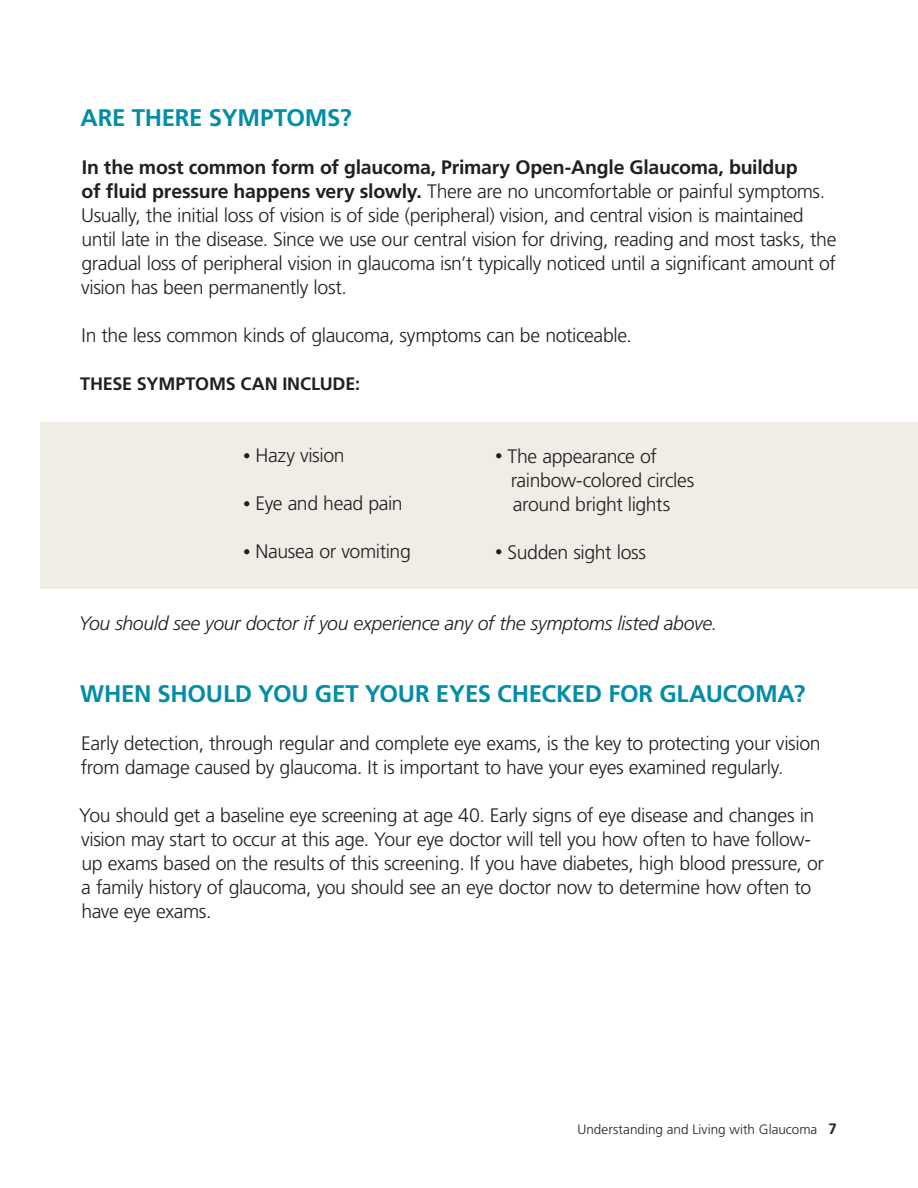
<style>
.page{position:relative;width:918px;height:1188px;background:#fff}
.page>*{position:absolute;margin:0;border:0;box-sizing:border-box;transform-origin:0 0}
.t1{font:700 24px "Frutiger LT Pro";letter-spacing:-.01em;color:#008da8}
.t2{font:300 19.5px/24px "Frutiger LT Pro";letter-spacing:-.02em;color:#231f20}
.t3{font:italic 300 19.5px "Frutiger LT Pro";letter-spacing:-.02em;color:#231f20}
.t4{font:700 18px "Frutiger LT Pro";letter-spacing:-.01em;color:#231f20}
.t5{font:300 13.5px "Frutiger LT Pro";color:#231f20}
.s1{font-weight:700}
.s2{font-size:15px}
.s3{font-weight:700;font-size:15px}
</style>
<div class="page">
<div style="left:40px;top:422px;width:878px;height:167px;background:#f0ece6"></div>
<p class="t1" style="left:81px;top:103px;width:273px">ARE THERE SYMPTOMS?</p>
<p class="t2" style="left:81px;top:155px;width:757px"><span class="s1">In the most common form of glaucoma, Primary Open-Angle Glaucoma, buildup<br>of fluid pressure happens very slowly.</span> There are no uncomfortable or painful symptoms.<br>Usually, the initial loss of vision is of side (peripheral) vision, and central vision is maintained until late in the disease. Since we use our central vision for driving, reading and most tasks, the gradual loss of peripheral vision in glaucoma isn’t typically noticed until a significant amount of vision has been permanently lost.</p>
<p class="t2" style="left:82px;top:323px;width:552px">In the less common kinds of glaucoma, symptoms can be noticeable.</p>
<p class="t4" style="left:80px;top:373px;width:281px">THESE SYMPTOMS CAN INCLUDE:</p>
<p class="t2" style="left:243px;top:443px;width:103px"><span class="s2">•</span> Hazy vision</p>
<p class="t2" style="left:243px;top:491px;width:161px"><span class="s2">•</span> Eye and head pain</p>
<p class="t2" style="left:243px;top:539px;width:169px"><span class="s2">•</span> Nausea or vomiting</p>
<p class="t2" style="left:511px;top:444px;width:185px;text-indent:-16px"><span class="s2">•</span> The appearance of rainbow-colored circles around bright lights</p>
<p class="t2" style="left:495px;top:540px;width:153px"><span class="s2">•</span> Sudden sight loss</p>
<p class="t3" style="left:79px;top:612px;width:640px">You should see your doctor if you experience any of the symptoms listed above.</p>
<p class="t1" style="left:80px;top:679px;width:727px">WHEN SHOULD YOU GET YOUR EYES CHECKED FOR GLAUCOMA?</p>
<p class="t2" style="left:81px;top:731px;width:741px">Early detection, through regular and complete eye exams, is the key to protecting your vision from damage caused by glaucoma. It is important to have your eyes examined regularly.</p>
<p class="t2" style="left:79px;top:803px;width:746px">You should get a baseline eye screening at age 40. Early signs of eye disease and changes in vision may start to occur at this age. Your eye doctor will tell you how often to have follow&shy;up exams based on the results of this screening. If you have diabetes, high blood pressure, or a family history of glaucoma, you should see an eye doctor now to determine how often to have eye exams.</p>
<p class="t5" style="left:577px;top:1121px;width:261px">Understanding and Living with Glaucoma <span class="s3">7</span></p>
</div>
